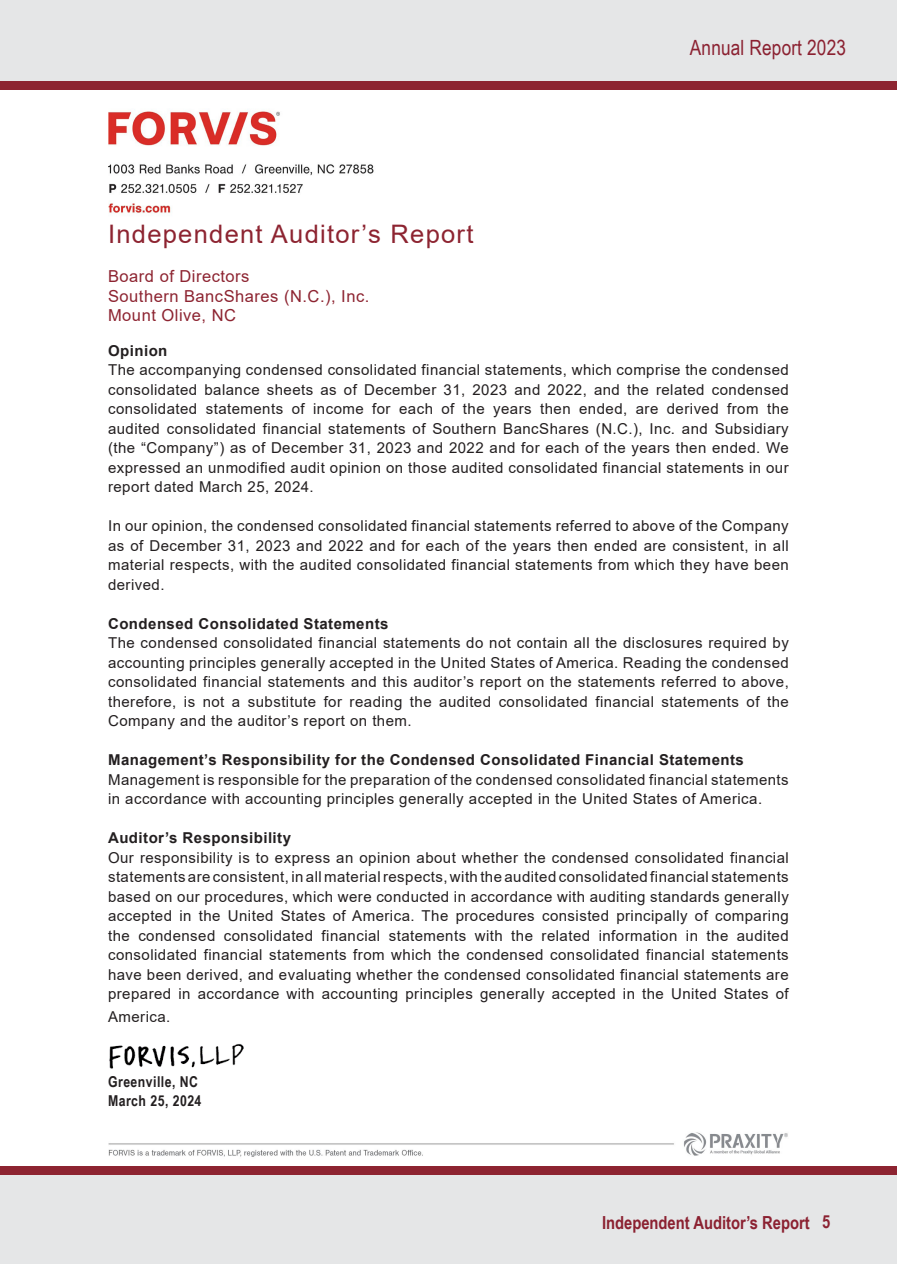
<style>
.page{position:relative;width:897px;height:1264px;background:#fff}
.page>*{position:absolute;margin:0;border:0;box-sizing:border-box;transform-origin:0 0}
.t1{font:25.5px "Arial";letter-spacing:.05em;color:#8d2431}
.t2{font:21px "Arial Narrow";letter-spacing:.01em;color:#8b2131}
.Chapter{font:700 18px "Arial Narrow";color:#8b2131}
.t3{font:16.5px "Arial";letter-spacing:.03em;color:#8d2431}
.t4{font:15px/19.5px "Arial";letter-spacing:.03em;color:#231f20;text-align:justify}
.t5{font:700 15px "Arial";letter-spacing:.03em;color:#231f20}
.t6{font:700 15px "Arial Narrow";letter-spacing:.03em;color:#231f20}
</style>
<div class="page">
<div style="left:0;top:0;width:896px;height:81px;background:#e5e6e7"></div>
<div style="left:0;top:1174px;width:896px;height:90px;background:#e5e6e7"></div>
<div style="left:0;top:81px;width:896px;height:9px;background:#8d2431"></div>
<div style="left:0;top:1165px;width:896px;height:9px;background:#8d2431"></div>
<img style="left:108px;top:111px;width:266px;height:103px">
<img style="left:108px;top:1132px;width:680px;height:25px">
<img style="left:109px;top:1044px;width:134px;height:25px">
<h2 class="t2" style="left:689px;top:33px;width:158px">Annual Report 2023</h2>
<p class="t1" style="left:108px;top:216px;width:367px">Independent Auditor’s Report</p>
<p class="t3" style="left:108px;top:265px;width:143px">Board of Directors</p>
<p class="t3" style="left:108px;top:285px;width:263px">Southern BancShares (N.C.), Inc.</p>
<p class="t3" style="left:108px;top:304px;width:129px">Mount Olive, NC</p>
<p class="t5" style="left:108px;top:340px;width:61px">Opinion</p>
<p class="t4" style="left:108px;top:360px;width:682px">The accompanying condensed consolidated financial statements, which comprise the condensed consolidated balance sheets as of December 31, 2023 and 2022, and the related condensed consolidated statements of income for each of the years then ended, are derived from the audited consolidated financial statements of Southern BancShares (N.C.), Inc. and Subsidiary (the “Company”) as of December 31, 2023 and 2022 and for each of the years then ended. We expressed an unmodified audit opinion on those audited consolidated financial statements in our report dated March 25, 2024.</p>
<p class="t4" style="left:108px;top:516px;width:682px">In our opinion, the condensed consolidated financial statements referred to above of the Company as of December 31, 2023 and 2022 and for each of the years then ended are consistent, in all material respects, with the audited consolidated financial statements from which they have been derived.</p>
<p class="t5" style="left:108px;top:613px;width:282px">Condensed Consolidated Statements</p>
<p class="t4" style="left:108px;top:633px;width:682px">The condensed consolidated financial statements do not contain all the disclosures required by accounting principles generally accepted in the United States of America. Reading the condensed consolidated financial statements and this auditor’s report on the statements referred to above, therefore, is not a substitute for reading the audited consolidated financial statements of the Company and the auditor’s report on them.</p>
<p class="t5" style="left:108px;top:749px;width:637px">Management’s Responsibility for the Condensed Consolidated Financial Statements</p>
<p class="t4" style="left:108px;top:770px;width:682px">Management is responsible for the preparation of the condensed consolidated financial statements in accordance with accounting principles generally accepted in the United States of America.</p>
<p class="t5" style="left:108px;top:827px;width:184px">Auditor’s Responsibility</p>
<p class="t4" style="left:108px;top:848px;width:682px">Our responsibility is to express an opinion about whether the condensed consolidated financial statements are consistent, in all material respects, with the audited consolidated financial statements based on our procedures, which were conducted in accordance with auditing standards generally accepted in the United States of America. The procedures consisted principally of comparing the condensed consolidated financial statements with the related information in the audited consolidated financial statements from which the condensed consolidated financial statements have been derived, and evaluating whether the condensed consolidated financial statements are prepared in accordance with accounting principles generally accepted in the United States of</p>
<p class="t4" style="left:108px;top:1007px;width:64px">America.</p>
<p class="t6" style="left:108px;top:1070px;width:91px">Greenville, NC</p>
<p class="t6" style="left:108px;top:1089px;width:95px">March 25, 2024</p>
<p class="Chapter" style="left:602px;top:1208px;width:209px">Independent Auditor’s Report</p>
<p class="Chapter" style="left:822px;top:1208px;width:10px">5</p>
</div>
